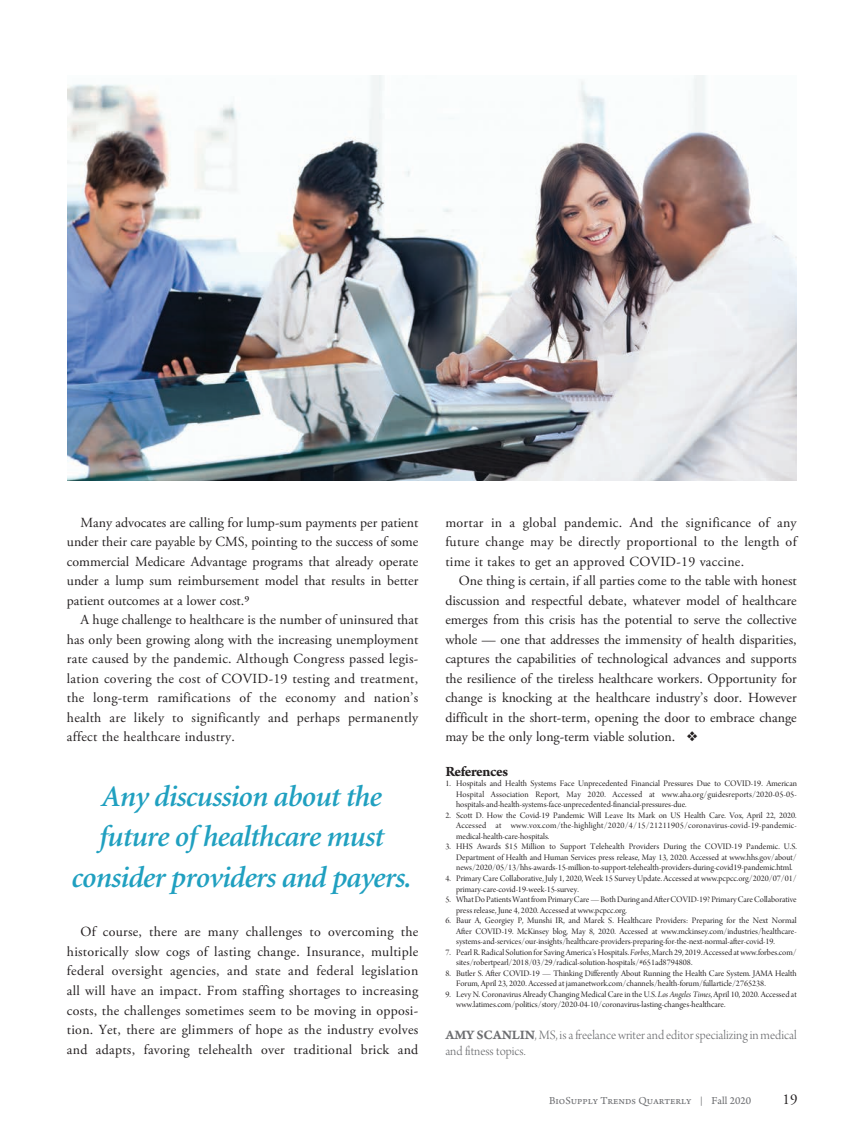
<style>
.page{position:relative;width:864px;height:1135px;background:#fff}
.page>*{position:absolute;margin:0;border:0;box-sizing:border-box;transform-origin:0 0}
.t1{font:italic 600 30px/40.5px "Minion";letter-spacing:-.025em;color:#20a0c0;text-align:center}
.t2{font:700 15px "Arno Pro";letter-spacing:-.03em;color:#231f20}
.t3{font:15px "Adobe Garamond Pro";color:#231f20}
.t4{font:13.8px/19.5px "Adobe Garamond Pro";letter-spacing:.02em;color:#231f20;text-align:justify}
.t5{font:13.5px/16.5px "Arno Pro Light Display";color:#6c6d70}
.t6{font:11.25px "Arno Pro";color:#6c6d70}
.t7{font:9px/10.5px "Arno Pro Display";color:#231f20}
.s1{font-family:"Arno Pro Italic Display"}
.s2{font-family:"Arno Pro Smbd Caption"}
.s3{font-size:9px}
</style>
<div class="page">
<img style="left:68px;top:75px;width:728px;height:405px">
<p class="t4" style="left:67px;top:513px;width:353px;text-indent:14px">Many advocates are calling for lump-sum payments per patient under their care payable by CMS, pointing to the success of some commercial Medicare Advantage programs that already operate under a lump sum reimbursement model that results in better patient outcomes at a lower cost.9</p>
<p class="t4" style="left:67px;top:610px;width:353px;text-indent:14px">A huge challenge to healthcare is the number of uninsured that has only been growing along with the increasing unemployment rate caused by the pandemic. Although Congress passed legis&shy;lation covering the cost of COVID-19 testing and treatment, the long-term ramifications of the economy and nation’s health are likely to significantly and perhaps permanently affect the healthcare industry.</p>
<h1 class="t1" style="left:71px;top:776px;width:341px">Any discussion about the future of healthcare must consider providers and payers.</h1>
<p class="t4" style="left:67px;top:922px;width:353px;text-indent:14px">Of course, there are many challenges to overcoming the historically slow cogs of lasting change. Insurance, multiple federal oversight agencies, and state and federal legislation all will have an impact. From staffing shortages to increasing costs, the challenges sometimes seem to be moving in opposi&shy;tion. Yet, there are glimmers of hope as the industry evolves and adapts, favoring telehealth over traditional brick and</p>
<h3 class="t4" style="left:445px;top:512px;width:352px">mortar in a global pandemic. And the significance of any future change may be directly proportional to the length of time it takes to get an approved COVID-19 vaccine.</h3>
<p class="t4" style="left:445px;top:571px;width:353px;text-indent:14px">One thing is certain, if all parties come to the table with honest discussion and respectful debate, whatever model of healthcare emerges from this crisis has the potential to serve the collective whole — one that addresses the immensity of health disparities, captures the capabilities of technological advances and supports the resilience of the tireless healthcare workers. Opportunity for change is knocking at the healthcare industry’s door. However difficult in the short-term, opening the door to embrace change may be the only long-term viable solution. ❖</p>
<h2 class="t2" style="left:445px;top:762px;width:64px">References</h2>
<p class="t7" style="left:456px;top:778px;width:342px;text-align:justify;text-indent:-11px">1. Hospitals and Health Systems Face Unprecedented Financial Pressures Due to COVID-19. American Hospital Association Report, May 2020. Accessed at www.aha.org/guidesreports/2020-05-05- hospitals-and-health-systems-face-unprecedented-financial-pressures-due.</p>
<p class="t7" style="left:456px;top:810px;width:342px;text-align:justify;text-indent:-11px">2. Scott D. How the Covid-19 Pandemic Will Leave Its Mark on US Health Care. Vox, April 22, 2020.<br>Accessed at www.vox.com/the-highlight/2020/4/15/21211905/coronavirus-covid-19-pandemic&shy;medical-health-care-hospitals.</p>
<p class="t7" style="left:456px;top:841px;width:342px;text-align:justify;text-indent:-11px">3. HHS Awards $15 Million to Support Telehealth Providers During the COVID-19 Pandemic. U.S.<br>Department of Health and Human Services press release, May 13, 2020. Accessed at www.hhs.gov/about/ news/2020/05/13/hhs-awards-15-million-to-support-telehealth-providers-during-covid19-pandemic.html.</p>
<p class="t7" style="left:456px;top:873px;width:342px;text-indent:-11px">4. Primary Care Collaborative, July 1, 2020, Week 15 Survey Update. Accessed at www.pcpcc.org/2020/07/01/ primary-care-covid-19-week-15-survey.</p>
<p class="t7" style="left:456px;top:894px;width:342px;text-indent:-11px">5. What Do Patients Want from Primary Care — Both During and After COVID-19? Primary Care Collaborative press release, June 4, 2020. Accessed at www.pcpcc.org.</p>
<p class="t7" style="left:456px;top:915px;width:342px;text-align:justify;text-indent:-11px">6. Baur A, Georgiey P, Munshi IR, and Marek S. Healthcare Providers: Preparing for the Next Normal After COVID-19. McKinsey blog, May 8, 2020. Accessed at www.mckinsey.com/industries/healthcare&shy;systems-and-services/our-insights/healthcare-providers-preparing-for-the-next-normal-after-covid-19.</p>
<p class="t7" style="left:456px;top:946px;width:342px;text-indent:-11px">7. Pearl R. Radical Solution for Saving America’s Hospitals. <span class="s1">Forbes</span>, March 29, 2019. Accessed at www.forbes.com/ sites/robertpearl/2018/03/29/radical-solution-hospitals/#651ad8794808.</p>
<p class="t7" style="left:456px;top:967px;width:342px;text-indent:-11px">8. Butler S. After COVID-19 — Thinking Differently About Running the Health Care System. JAMA Health<br>Forum, April 23, 2020. Accessed at jamanetwork.com/channels/health-forum/fullarticle/2765238.</p>
<p class="t7" style="left:456px;top:988px;width:342px;text-indent:-11px">9. Levy N. Coronavirus Already Changing Medical Care in the U.S. <span class="s1">Los Angeles Times</span>, April 10, 2020. Accessed at www.latimes.com/politics/story/2020-04-10/coronavirus-lasting-changes-healthcare.</p>
<h3 class="t5" style="left:445px;top:1026px;width:352px"><span class="s2">AMY SCANLIN</span>, MS, is a freelance writer and editor specializing in medical and fitness topics.</h3>
<p class="t6" style="left:549px;top:1093px;width:203px">BioSupply Trends Quarterly <span class="s3">|</span> Fall 2020</p>
<h2 class="t3" style="left:782px;top:1090px;width:17px">19</h2>
</div>
